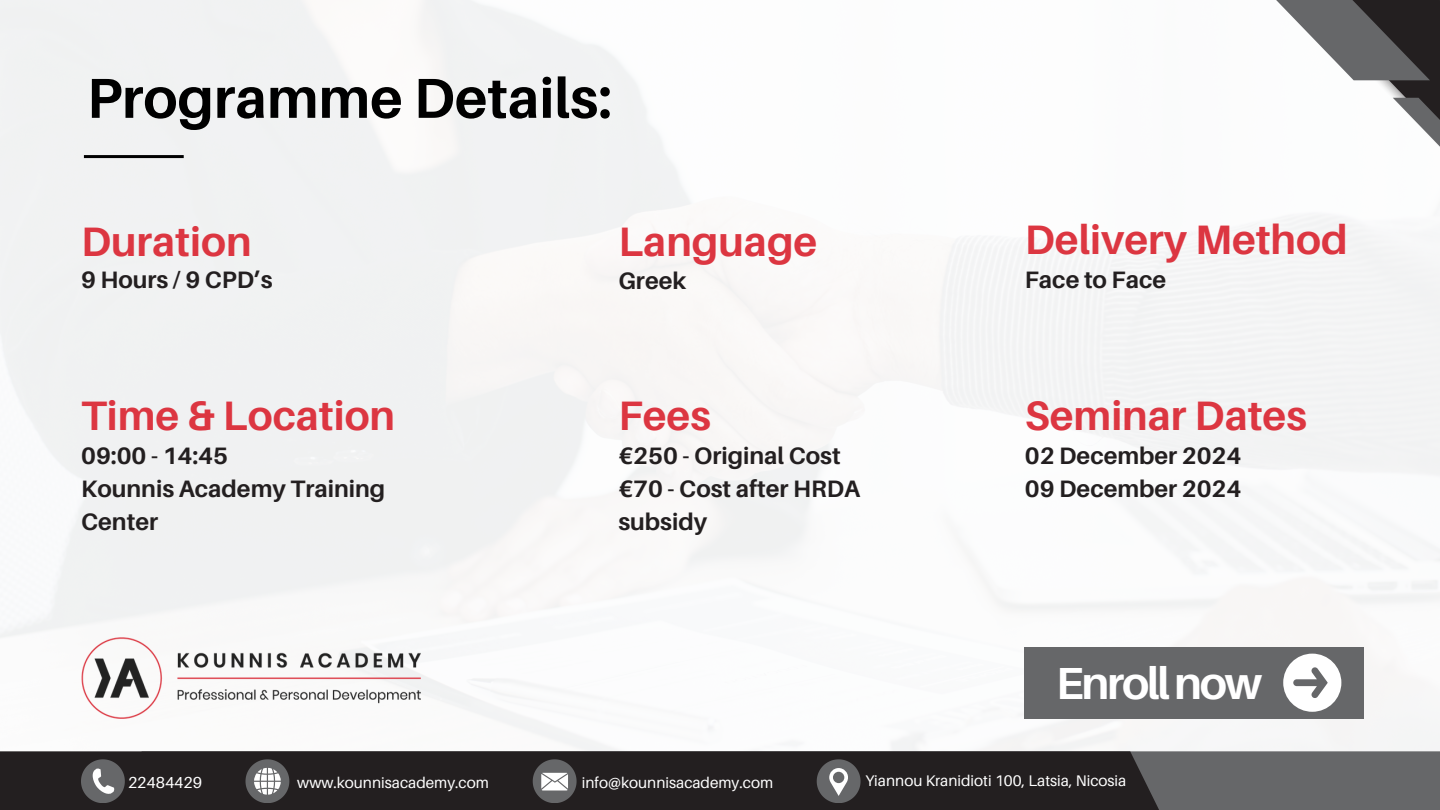
<style>
.page{position:relative;width:1440px;height:810px;background:#fff}
.page>*{position:absolute;margin:0;border:0;box-sizing:border-box;transform-origin:0 0}
.t1{font:700 56.4px "Aileron";color:#000}
.t2{font:700 44.9px "Aileron";letter-spacing:-.05em;color:#fff}
.t3{font:700 41.2px "Aileron";color:#dc3641}
.t4{font:700 23.8px/33px "Aileron";color:#231f20}
.t5{font:15.9px "Aileron";color:#fff}
.t6{font:15.4px "Aileron";color:#fff}
</style>
<div class="page">
<div style="left:0;top:0;width:1440px;height:751px;background:#f8f7f6"></div>
<div style="left:81px;top:751px;width:1359px;height:59px;background:#666769"></div>
<div style="left:0;top:751px;width:1191px;height:59px;background:#231f20"></div>
<svg style="left:81px;top:759px;width:43px;height:44px"></svg>
<svg style="left:246px;top:759px;width:43px;height:44px"></svg>
<svg style="left:533px;top:759px;width:43px;height:44px"></svg>
<svg style="left:817px;top:759px;width:43px;height:44px"></svg>
<div style="left:1219px;top:221px;width:221px;height:19px;background:#f6f6f7"></div>
<svg style="left:1201px;top:0;width:239px;height:221px"></svg>
<div style="left:1024px;top:647px;width:339px;height:71px;background:#666769"></div>
<svg style="left:1283px;top:654px;width:58px;height:58px"></svg>
<hr style="left:84px;top:155px;width:100px;height:3px;background:#000">
<img style="left:81px;top:638px;width:340px;height:81px">
<p class="t1" style="left:87px;top:63px;width:527px">Programme Details:</p>
<h2 class="t3" style="left:81px;top:216px;width:172px">Duration</h2>
<h3 class="t4" style="left:81px;top:263px;width:193px">9 Hours / 9 CPD’s</h3>
<p class="t3" style="left:618px;top:216px;width:200px">Language</p>
<h2 class="t4" style="left:618px;top:264px;width:69px">Greek</h2>
<h2 class="t3" style="left:81px;top:390px;width:316px">Time &amp; Location</h2>
<h2 class="t4" style="left:81px;top:438px;width:306px">09:00 - 14:45<br>Kounnis Academy Training<br>Center</h2>
<h3 class="t3" style="left:618px;top:390px;width:94px">Fees</h3>
<h3 class="t4" style="left:618px;top:438px;width:243px">€250 - Original Cost €70 - Cost after HRDA subsidy</h3>
<p class="t3" style="left:1025px;top:214px;width:324px">Delivery Method</p>
<p class="t4" style="left:1025px;top:263px;width:143px">Face to Face</p>
<h2 class="t3" style="left:1025px;top:390px;width:284px">Seminar Dates</h2>
<h3 class="t4" style="left:1025px;top:438px;width:218px">02 December 2024<br>09 December 2024</h3>
<p class="t2" style="left:1056px;top:655px;width:207px">Enrollnow</p>
<h3 class="t5" style="left:128px;top:773px;width:75px">22484429</h3>
<h3 class="t6" style="left:297px;top:773px;width:193px">www.kounnisacademy.com</h3>
<h2 class="t6" style="left:582px;top:773px;width:193px">info@kounnisacademy.com</h2>
<h2 class="t6" style="left:865px;top:771px;width:263px">Yiannou Kranidioti 100, Latsia, Nicosia</h2>
</div>
